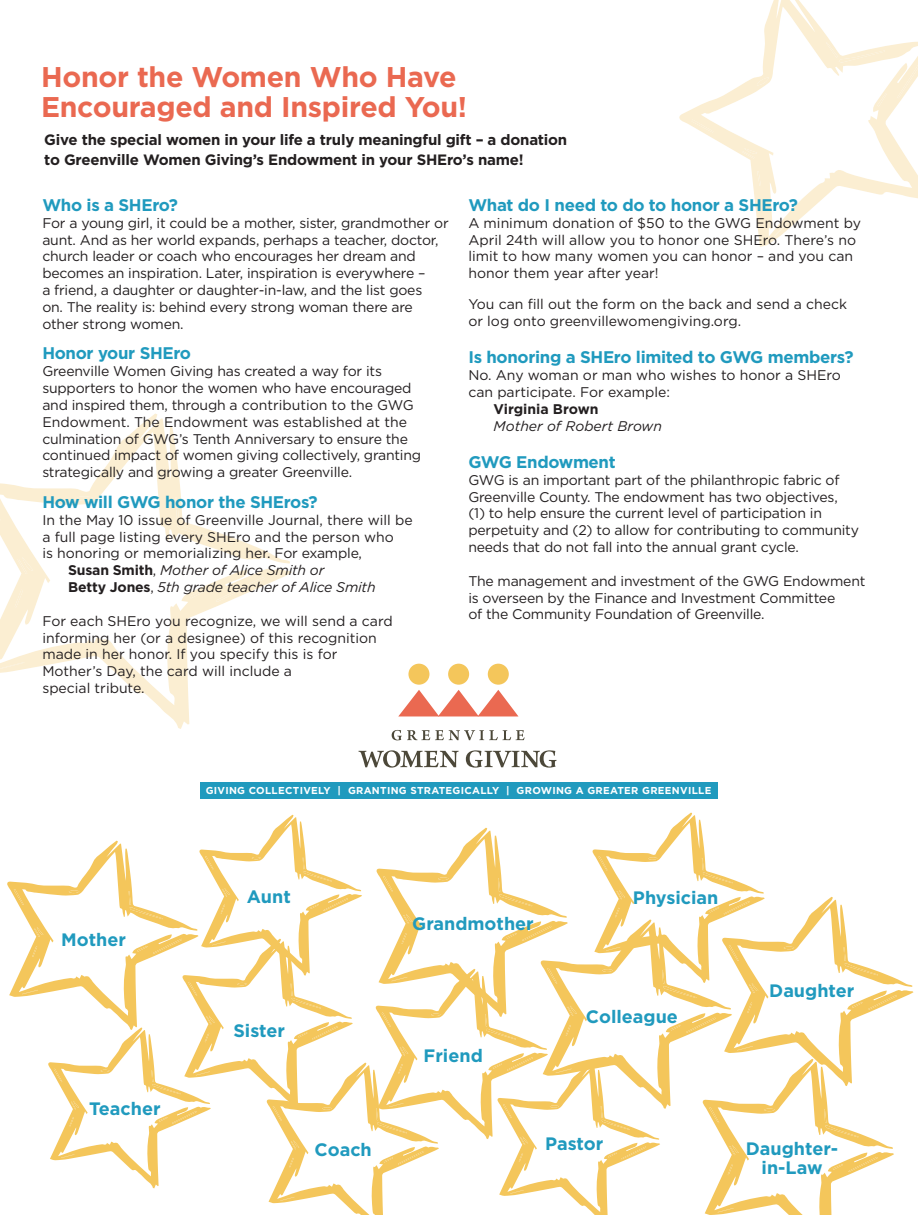
<style>
.page{position:relative;width:918px;height:1215px;background:#fff}
.page>*{position:absolute;margin:0;border:0;box-sizing:border-box;transform-origin:0 0}
.t1{font:700 28.5px/30px "Gotham HTF";letter-spacing:-.01em;color:#ea6951}
.t2{font:700 18px/18.6px "Gotham HTF";color:#209abe;text-align:center}
.t3{font:700 16.8px "Gotham HTF";letter-spacing:-.02em;color:#209abe}
.t4{font:700 15px/19.8px "Gotham HTF";letter-spacing:-.015em;color:#231f20}
.t5{font:14.1px/16.8px "Gotham HTF";letter-spacing:-.015em;color:#231f20}
.t6{font:italic 14.1px "Gotham HTF";letter-spacing:-.015em;color:#231f20}
.t7{font:700 14.1px "Gotham HTF";color:#231f20}
.t8{font:700 10.05px "Gotham HTF";letter-spacing:.03em;color:#fff}
.s1{font-weight:700;font-style:normal}
.s2{font-style:normal}
</style>
<div class="page">
<svg style="left:0;top:413px;width:292px;height:316px"></svg>
<svg style="left:216px;top:577px;width:48px;height:25px"></svg>
<svg style="left:75px;top:495px;width:18px;height:7px"></svg>
<svg style="left:0;top:494px;width:1px;height:27px"></svg>
<svg style="left:0;top:662px;width:24px;height:8px"></svg>
<svg style="left:175px;top:497px;width:58px;height:47px"></svg>
<svg style="left:190px;top:589px;width:17px;height:10px"></svg>
<svg style="left:15px;top:590px;width:8px;height:17px"></svg>
<svg style="left:17px;top:557px;width:16px;height:17px"></svg>
<svg style="left:679px;top:0;width:239px;height:247px"></svg>
<svg style="left:897px;top:61px;width:21px;height:37px"></svg>
<svg style="left:757px;top:77px;width:12px;height:8px"></svg>
<svg style="left:692px;top:120px;width:21px;height:13px"></svg>
<svg style="left:774px;top:221px;width:16px;height:16px"></svg>
<svg style="left:826px;top:42px;width:59px;height:21px"></svg>
<svg style="left:877px;top:93px;width:10px;height:14px"></svg>
<svg style="left:757px;top:171px;width:4px;height:15px"></svg>
<svg style="left:742px;top:148px;width:15px;height:11px"></svg>
<svg style="left:7px;top:813px;width:906px;height:402px"></svg>
<svg style="left:729px;top:1146px;width:6px;height:9px"></svg>
<div style="left:200px;top:782px;width:517px;height:16px;background:#209abe"></div>
<div style="left:408px;top:664px;width:21px;height:21px;background:#f4c65b;border-radius:50%"></div>
<div style="left:448px;top:664px;width:21px;height:21px;background:#f4c65b;border-radius:50%"></div>
<div style="left:488px;top:664px;width:21px;height:21px;background:#f4c65b;border-radius:50%"></div>
<svg style="left:398px;top:690px;width:120px;height:26px"></svg>
<svg style="left:392px;top:730px;width:133px;height:10px"></svg>
<svg style="left:358px;top:750px;width:101px;height:18px"></svg>
<svg style="left:466px;top:750px;width:91px;height:18px"></svg>
<h1 class="t1" style="left:41px;top:61px;width:428px">Honor the Women Who Have<br>Encouraged and Inspired You!</h1>
<p class="t4" style="left:44px;top:130px;width:525px">Give the special women in your life a truly meaningful gift – a donation to Greenville Women Giving’s Endowment in your SHEro’s name!</p>
<p class="t3" style="left:42px;top:195px;width:137px">Who is a SHEro?</p>
<p class="t5" style="left:42px;top:214px;width:408px">For a young girl, it could be a mother, sister, grandmother or aunt. And as her world expands, perhaps a teacher, doctor, church leader or coach who encourages her dream and becomes an inspiration. Later, inspiration is everywhere –<br>a friend, a daughter or daughter-in-law, and the list goes<br>on. The reality is: behind every strong woman there are other strong women.</p>
<p class="t3" style="left:42px;top:344px;width:150px">Honor your SHEro</p>
<p class="t5" style="left:42px;top:363px;width:380px">Greenville Women Giving has created a way for its supporters to honor the women who have encouraged and inspired them, through a contribution to the GWG Endowment. The Endowment was established at the culmination of GWG’s Tenth Anniversary to ensure the continued impact of women giving collectively, granting strategically and growing a greater Greenville.</p>
<p class="t3" style="left:42px;top:492px;width:277px">How will GWG honor the SHEros?</p>
<p class="t5" style="left:42px;top:511px;width:372px">In the May 10 issue of Greenville Journal, there will be</p>
<p class="t5" style="left:42px;top:528px;width:353px">a full page listing every SHEro and the person who</p>
<p class="t5" style="left:42px;top:545px;width:321px">is honoring or memorializing her. For example,</p>
<p class="t6" style="left:68px;top:562px;width:258px"><span class="s1">Susan Smith</span><span class="s2">,</span> Mother of Alice Smith or</p>
<p class="t6" style="left:68px;top:579px;width:309px"><span class="s1">Betty Jones</span><span class="s2">,</span> 5th grade teacher of Alice Smith</p>
<p class="t5" style="left:42px;top:612px;width:352px">For each SHEro you recognize, we will send a card informing her (or a designee) of this recognition made in her honor. If you specify this is for Mother’s Day, the card will include a<br>special tribute.</p>
<p class="t3" style="left:468px;top:195px;width:331px">What do I need to do to honor a SHEro?</p>
<p class="t5" style="left:468px;top:214px;width:394px">A minimum donation of $50 to the GWG Endowment by April 24th will allow you to honor one SHEro. There’s no limit to how many women you can honor – and you can honor them year after year!</p>
<p class="t5" style="left:468px;top:295px;width:380px">You can fill out the form on the back and send a check or log onto greenvillewomengiving.org.</p>
<p class="t3" style="left:468px;top:348px;width:387px">Is honoring a SHEro limited to GWG members?</p>
<p class="t5" style="left:468px;top:366px;width:374px">No. Any woman or man who wishes to honor a SHEro can participate. For example:</p>
<p class="t7" style="left:494px;top:401px;width:106px">Virginia Brown</p>
<p class="t6" style="left:494px;top:418px;width:170px">Mother of Robert Brown</p>
<p class="t3" style="left:468px;top:452px;width:149px">GWG Endowment</p>
<p class="t5" style="left:468px;top:471px;width:392px">GWG is an important part of the philanthropic fabric of Greenville County. The endowment has two objectives,<br>(1) to help ensure the current level of participation in perpetuity and (2) to allow for contributing to community needs that do not fall into the annual grant cycle.</p>
<p class="t5" style="left:468px;top:572px;width:399px">The management and investment of the GWG Endowment is overseen by the Finance and Investment Committee<br>of the Community Foundation of Greenville.</p>
<p class="t8" style="left:206px;top:785px;width:507px">GIVING COLLECTIVELY | GRANTING STRATEGICALLY | GROWING A GREATER GREENVILLE</p>
<p class="t2" style="left:61px;top:930px;width:66px">Mother</p>
<p class="t2" style="left:89px;top:1099px;width:73px">Teacher</p>
<p class="t2" style="left:247px;top:887px;width:45px">Aunt</p>
<p class="t2" style="left:412px;top:914px;width:123px">Grandmother</p>
<p class="t2" style="left:633px;top:887px;width:87px">Physician</p>
<p class="t2" style="left:233px;top:1021px;width:53px">Sister</p>
<p class="t2" style="left:424px;top:1046px;width:61px">Friend</p>
<p class="t2" style="left:586px;top:1007px;width:94px">Colleague</p>
<p class="t2" style="left:315px;top:1140px;width:59px">Coach</p>
<p class="t2" style="left:545px;top:1134px;width:60px">Pastor</p>
<p class="t2" style="left:769px;top:981px;width:87px">Daughter</p>
<p class="t2" style="left:746px;top:1139px;width:94px">Daughter&shy;in-Law</p>
</div>
